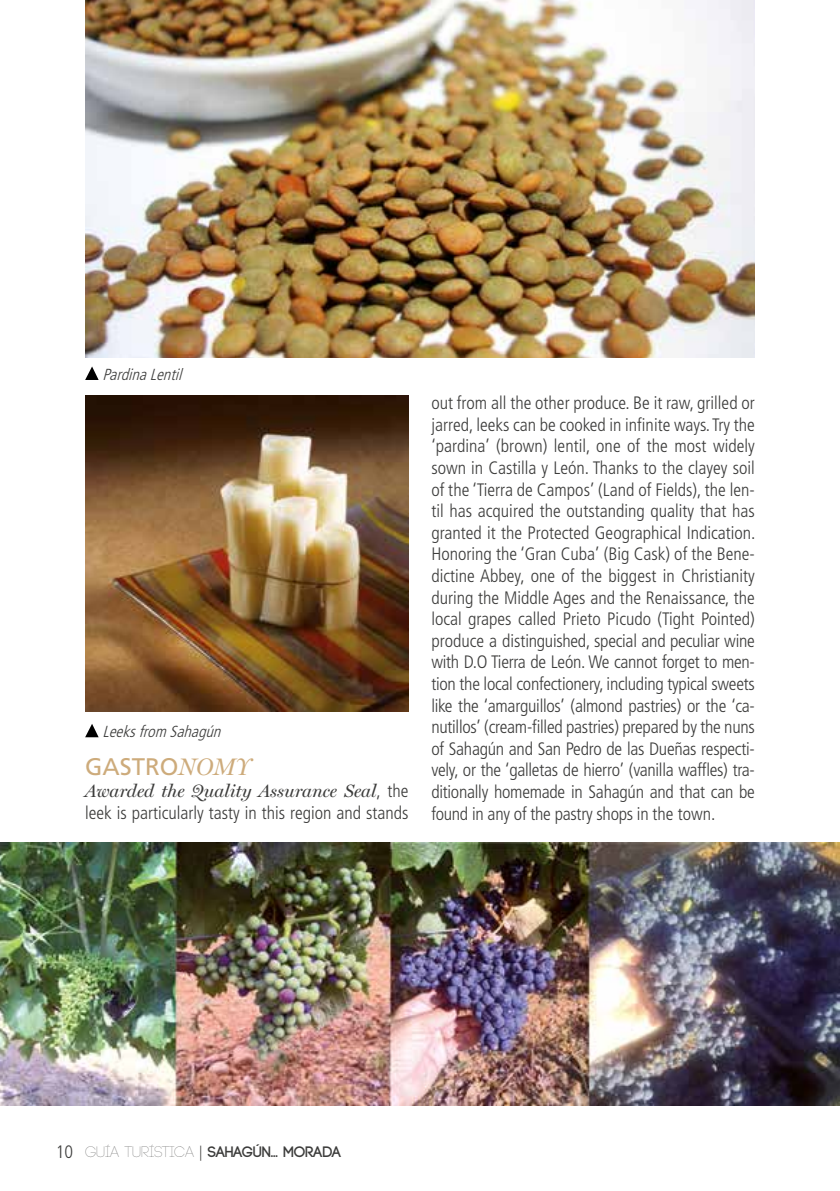
<style>
.page{position:relative;width:840px;height:1191px;background:#fff}
.page>*{position:absolute;margin:0;border:0;box-sizing:border-box;transform-origin:0 0}
.t1{font:24px "Frutiger LT Std";color:#cdab7b}
.t2{font:300 condensed 18px/21.6px "Frutiger LT";color:#3c3c3b;text-align:justify}
.t3{font:italic 18px "Miller Display";color:#3c3c3b}
.t4{font:italic 300 condensed 16px "Frutiger LT";color:#3c3c3b}
.t5{font:700 15.2px "Code";color:#3c3c3b}
.s1{font-family:"Miller Display";font-style:italic}
.s2{font-family:"Frutiger LT";font-weight:300;font-style:normal;font-stretch:condensed}
.s3{font-family:"Frutiger LT";font-weight:300;font-stretch:condensed;font-size:18px}
.s4{font-weight:300}
.s5{font-family:"Frutiger LT";font-weight:300;font-stretch:condensed}
</style>
<div class="page">
<img style="left:0;top:843px;width:839px;height:263px">
<img style="left:85px;top:395px;width:323px;height:316px">
<svg style="left:85px;top:724px;width:14px;height:13px"></svg>
<svg style="left:85px;top:366px;width:14px;height:14px"></svg>
<img style="left:85px;top:0;width:669px;height:357px">
<p class="t4" style="left:102px;top:365px;width:85px">PardinaLentil</p>
<p class="t4" style="left:102px;top:722px;width:124px">Leeksfrom Sahagún</p>
<h1 class="t1" style="left:85px;top:753px;width:167px">GASTRO<span class="s1">NOMY</span></h1>
<p class="t3" style="left:85px;top:780px;width:325px">Awarded the Quality Assurance Seal<span class="s2">, the</span></p>
<p class="t2" style="left:85px;top:802px;width:325px">leek is particularly tasty in this region and stands</p>
<p class="t2" style="left:431px;top:392px;width:325px">out from all the other produce. Be it raw, grilled or jarred, leeks can be cooked in infinite ways. Try the ‘pardina’ (brown) lentil, one of the most widely sown in Castilla y León. Thanks to the clayey soil of the ‘Tierra de Campos’ (Land of Fields), the len&shy;til has acquired the outstanding quality that has granted it the Protected Geographical Indication.<br>Honoring the ‘Gran Cuba’ (Big Cask) of the Bene&shy;dictine Abbey, one of the biggest in Christianity during the Middle Ages and the Renaissance, the local grapes called Prieto Picudo (Tight Pointed) produce a distinguished, special and peculiar wine with D.O Tierra de León. We cannot forget to men&shy;tion the local confectionery, including typical sweets like the ‘amarguillos’ (almond pastries) or the ‘ca&shy;nutillos’ (cream-filled pastries) prepared by the nuns of Sahagún and San Pedro de las Dueñas respecti&shy;vely, or the ‘galletas de hierro’ (vanilla waffles) tra&shy;ditionally homemade in Sahagún and that can be found in any of the pastry shops in the town.</p>
<p class="t5" style="left:56px;top:1144px;width:286px"><span class="s3">10</span> <span class="s4">GUÍA TURÍSTICA</span> <span class="s5">|</span> SAHAGÚN... MORADA</p>
</div>
